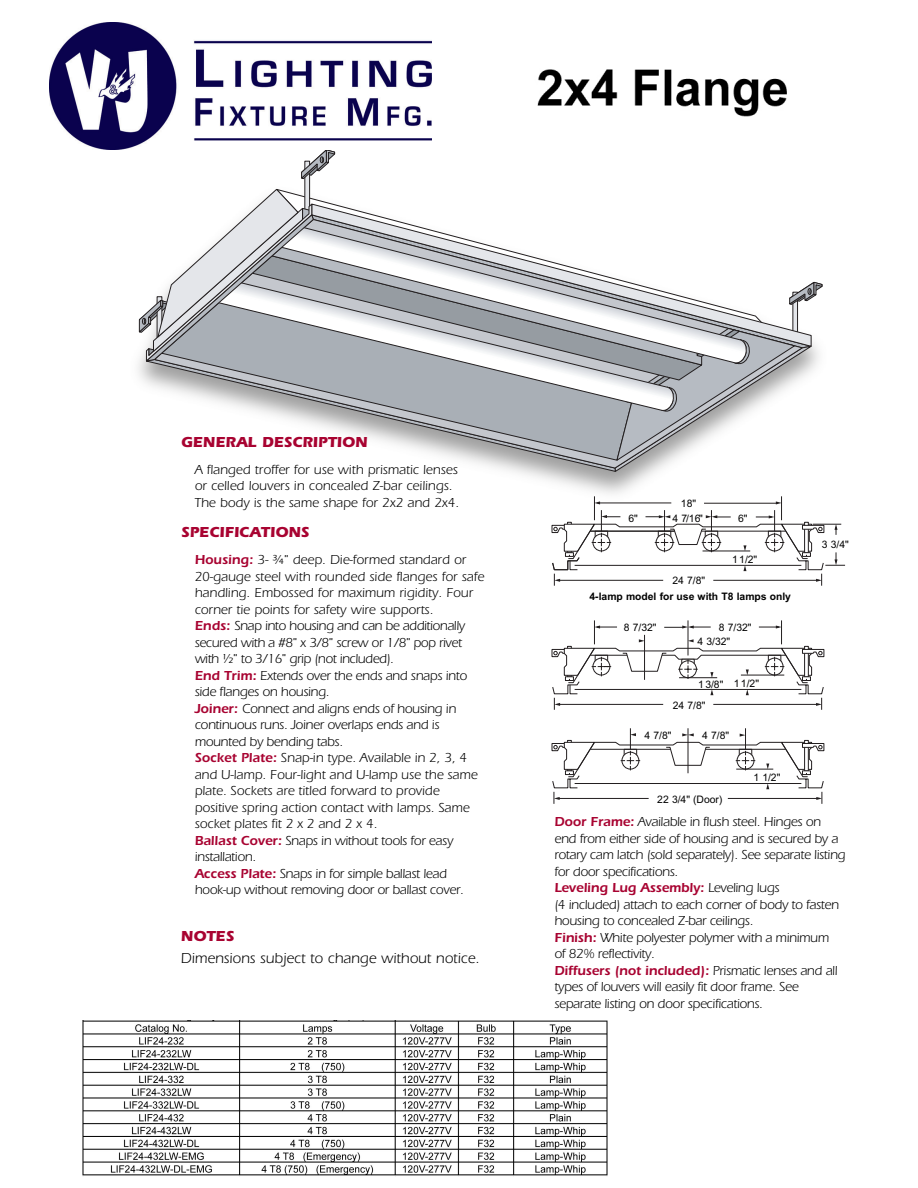
<style>
.page{position:relative;width:918px;height:1188px;background:#fff}
.page>*{position:absolute;margin:0;border:0;box-sizing:border-box;transform-origin:0 0}
.t1{font:15px "Itc Eras";color:#000}
.t2{font:700 15px "Itc Eras";color:#a80331}
.t3{font:13.5px/16.5px "Itc Eras";letter-spacing:-.02em;color:#000}
.t4{font:13.5px/16.5px "Itc Eras";color:#000}
.t5{font:10.35px "Arial";color:#000}
.t6{font:700 10.35px "Arial";color:#000}
.s1{font-weight:600;color:#a80331}
</style>
<div class="page">
<svg style="left:815px;top:282px;width:8px;height:14px"></svg>
<svg style="left:304px;top:180px;width:6px;height:8px"></svg>
<svg style="left:143px;top:363px;width:471px;height:109px"></svg>
<svg style="left:314px;top:203px;width:498px;height:99px"></svg>
<svg style="left:153px;top:219px;width:651px;height:250px"></svg>
<svg style="left:160px;top:363px;width:454px;height:98px"></svg>
<svg style="left:314px;top:215px;width:433px;height:113px"></svg>
<svg style="left:614px;top:328px;width:201px;height:144px"></svg>
<svg style="left:192px;top:272px;width:482px;height:139px"></svg>
<svg style="left:301px;top:150px;width:34px;height:30px"></svg>
<svg style="left:138px;top:188px;width:176px;height:175px"></svg>
<svg style="left:551px;top:496px;width:294px;height:90px"></svg>
<svg style="left:551px;top:620px;width:274px;height:90px"></svg>
<svg style="left:551px;top:728px;width:274px;height:76px"></svg>
<img style="left:49px;top:22px;width:383px;height:127px">
<img style="left:83px;top:1020px;width:525px;height:157px">
<img style="left:537px;top:69px;width:250px;height:48px">
<p class="t2" style="left:181px;top:433px;width:188px">GENERAL DESCRIPTION</p>
<p class="t4" style="left:195px;top:461px;width:266px">A flanged troffer for use with prismatic lenses or celled louvers in concealed Z-bar ceilings.<br>The body is the same shape for 2x2 and 2x4.</p>
<p class="t2" style="left:181px;top:524px;width:130px">SPECIFICATIONS</p>
<p class="t3" style="left:195px;top:552px;width:291px"><span class="s1">Housing:</span> 3- ¾" deep. Die-formed standard or 20-gauge steel with rounded side flanges for safe handling. Embossed for maximum rigidity. Four corner tie points for safety wire supports.<br><span class="s1">Ends:</span> Snap into housing and can be additionally secured with a #8" x 3/8" screw or 1/8" pop rivet with ½" to 3/16" grip (not included).<br><span class="s1">End Trim:</span> Extends over the ends and snaps into side flanges on housing.<br><span class="s1">Joiner:</span> Connect and aligns ends of housing in continuous runs. Joiner overlaps ends and is mounted by bending tabs.<br><span class="s1">Socket Plate:</span> Snap-in type. Available in 2, 3, 4 and U-lamp. Four-light and U-lamp use the same plate. Sockets are titled forward to provide positive spring action contact with lamps. Same socket plates fit 2 x 2 and 2 x 4.<br><span class="s1">Ballast Cover:</span> Snaps in without tools for easy installation.<br><span class="s1">Access Plate:</span> Snaps in for simple ballast lead hook-up without removing door or ballast cover.</p>
<p class="t2" style="left:181px;top:927px;width:55px">NOTES</p>
<p class="t1" style="left:181px;top:950px;width:300px">Dimensions subject to change without notice.</p>
<p class="t5" style="left:681px;top:498px;width:17px">18"</p>
<p class="t5" style="left:629px;top:513px;width:11px">6"</p>
<p class="t5" style="left:673px;top:512px;width:32px">4 7/16"</p>
<p class="t5" style="left:738px;top:513px;width:11px">6"</p>
<p class="t5" style="left:732px;top:553px;width:27px">11/2"</p>
<p class="t5" style="left:673px;top:574px;width:34px">24 7/8"</p>
<p class="t6" style="left:590px;top:590px;width:203px">4-lamp model for use with T8 lamps only</p>
<p class="t5" style="left:624px;top:621px;width:34px">8 7/32"</p>
<p class="t5" style="left:719px;top:621px;width:34px">8 7/32"</p>
<p class="t5" style="left:698px;top:635px;width:34px">4 3/32"</p>
<p class="t5" style="left:698px;top:679px;width:27px">13/8"</p>
<p class="t5" style="left:673px;top:699px;width:34px">24 7/8"</p>
<p class="t5" style="left:734px;top:678px;width:27px">11/2"</p>
<p class="t5" style="left:645px;top:730px;width:28px">4 7/8"</p>
<p class="t5" style="left:702px;top:730px;width:28px">4 7/8"</p>
<p class="t5" style="left:657px;top:793px;width:67px">22 3/4" (Door)</p>
<p class="t5" style="left:753px;top:771px;width:28px">1 1/2"</p>
<p class="t5" style="left:822px;top:539px;width:28px">3 3/4"</p>
<p class="t3" style="left:554px;top:814px;width:293px"><span class="s1">Door Frame:</span> Available in flush steel. Hinges on end from either side of housing and is secured by a rotary cam latch (sold separately). See separate listing for door specifications.<br><span class="s1">Leveling Lug Assembly:</span> Leveling lugs<br>(4 included) attach to each corner of body to fasten housing to concealed Z-bar ceilings.<br><span class="s1">Finish:</span> White polyester polymer with a minimum<br>of 82% reflectivity.<br><span class="s1">Diffusers (not included):</span> Prismatic lenses and all types of louvers will easily fit door frame. See separate listing on door specifications.</p>
</div>
